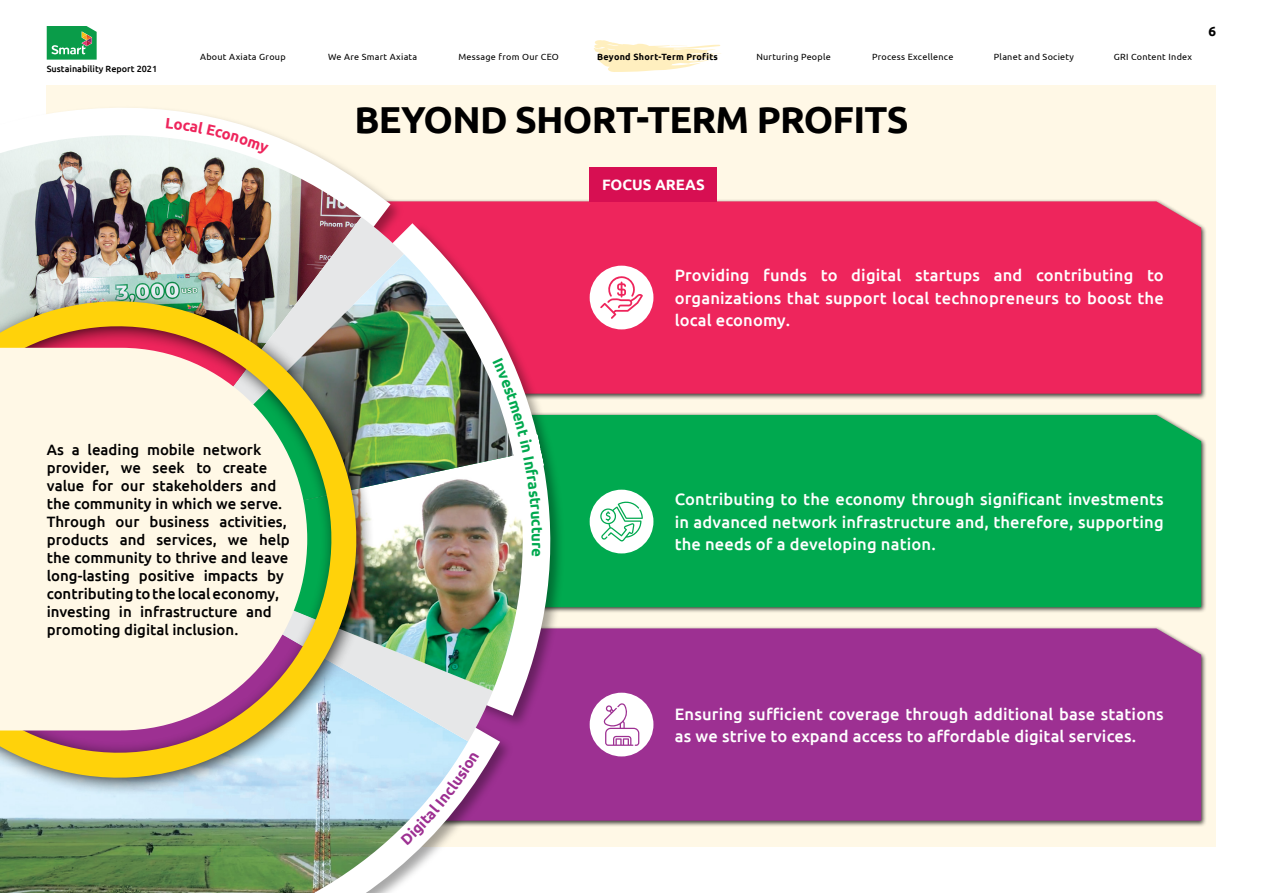
<style>
.page{position:relative;width:1263px;height:893px;background:#fff}
.page>*{position:absolute;margin:0;border:0;box-sizing:border-box;transform-origin:0 0}
.t1{font:700 37.5px "Ubuntu";letter-spacing:-.02em;color:#000}
.t2{font:500 16.5px/22.5px "Ubuntu";letter-spacing:.01em;color:#fff;text-align:justify}
.t3{font:500 15px/18px "Ubuntu";color:#000}
.t4{font:700 15px "Ubuntu";color:#fff}
.t5{font:700 15px "Ubuntu";color:#00a94f}
.t6{font:700 13.5px "Ubuntu";color:#000}
.t7{font:9px "Ubuntu";letter-spacing:.03em;color:#000}
.t8{font:500 9px "Ubuntu";color:#000}
.t9{font:700 9px "Ubuntu";letter-spacing:.03em;color:#000}
</style>
<div class="page">
<svg style="left:594px;top:40px;width:127px;height:32px"></svg>
<svg style="left:47px;top:26px;width:50px;height:34px;background:#31a55e"></svg>
<div style="left:47px;top:85px;width:1169px;height:761px;background:#fff8e6"></div>
<div style="left:28px;top:625px;width:1179px;height:202px;background:#000;opacity:.75"></div>
<div style="left:565px;top:628px;width:636px;height:193px;background:#9d3092"></div>
<div style="left:28px;top:412px;width:1179px;height:201px;background:#000;opacity:.75"></div>
<div style="left:565px;top:415px;width:636px;height:192px;background:#00a94f"></div>
<div style="left:28px;top:198px;width:1179px;height:202px;background:#000;opacity:.75"></div>
<div style="left:565px;top:201px;width:636px;height:193px;background:#ee255c"></div>
<div style="left:0;top:105px;width:565px;height:788px;background:#000;opacity:.35"></div>
<svg style="left:0;top:85px;width:412px;height:185px"></svg>
<svg style="left:468px;top:740px;width:53px;height:153px"></svg>
<svg style="left:13px;top:202px;width:549px;height:538px;background:#b55b79"></svg>
<img style="left:0;top:135px;width:361px;height:82px">
<img style="left:0;top:741px;width:468px;height:152px">
<svg style="left:388px;top:691px;width:105px;height:50px;background:#d4dce9"></svg>
<img style="left:388px;top:522px;width:143px;height:169px">
<img style="left:404px;top:254px;width:109px;height:268px">
<img style="left:118px;top:217px;width:286px;height:322px">
<div style="left:590px;top:167px;width:127px;height:34px;background:#d70f52"></div>
<img style="left:0;top:270px;width:388px;height:539px">
<svg style="left:0;top:348px;width:307px;height:382px"></svg>
<div style="left:590px;top:266px;width:63px;height:63px;background:#fff;border-radius:50%"></div>
<svg style="left:600px;top:276px;width:43px;height:43px"></svg>
<div style="left:590px;top:490px;width:63px;height:63px;background:#fff;border-radius:50%"></div>
<svg style="left:600px;top:501px;width:43px;height:40px"></svg>
<div style="left:590px;top:693px;width:63px;height:63px;background:#fff;border-radius:50%"></div>
<svg style="left:603px;top:703px;width:36px;height:43px"></svg>
<svg style="left:166px;top:118px;width:103px;height:37px;background:#fafbf9"></svg>
<svg style="left:400px;top:752px;width:79px;height:93px;background:#d6d9e5"></svg>
<svg style="left:493px;top:358px;width:49px;height:183px;background:#ded1d2"></svg>
<svg style="left:532px;top:549px;width:8px;height:8px"></svg>
<p class="t8" style="left:47px;top:63px;width:112px">Sustainability Report 2021</p>
<p class="t7" style="left:200px;top:51px;width:87px">About Axiata Group</p>
<p class="t7" style="left:328px;top:51px;width:91px">We Are Smart Axiata</p>
<p class="t7" style="left:458px;top:51px;width:102px">Message from Our CEO</p>
<p class="t9" style="left:597px;top:51px;width:122px">Beyond Short-Term Profits</p>
<p class="t7" style="left:756px;top:51px;width:76px">Nurturing People</p>
<p class="t7" style="left:872px;top:51px;width:83px">Process Excellence</p>
<p class="t7" style="left:994px;top:51px;width:82px">Planet and Society</p>
<p class="t7" style="left:1114px;top:51px;width:80px">GRI Content Index</p>
<p class="t6" style="left:1208px;top:24px;width:9px">6</p>
<h1 class="t1" style="left:354px;top:97px;width:556px">BEYOND SHORT-TERM PROFITS</h1>
<p class="t4" style="left:602px;top:176px;width:104px">FOCUS AREAS</p>
<p class="t2" style="left:675px;top:264px;width:491px">Providing funds to digital startups and contributing to organizations that support local technopreneurs to boost the local economy.</p>
<p class="t3" style="left:47px;top:440px;width:244px">As a leading mobile network provider, we seek to create value for our stakeholders and the community in which we serve.<br>Through our business activities, products and services, we help the community to thrive and leave long-lasting positive impacts by contributing to the local economy, investing in infrastructure and promoting digital inclusion.</p>
<p class="t5" style="left:546px;top:542px;width:8px;rotate:90deg">r</p>
<p class="t2" style="left:675px;top:488px;width:490px">Contributing to the economy through significant investments in advanced network infrastructure and, therefore, supporting the needs of a developing nation.</p>
<p class="t2" style="left:675px;top:702px;width:490px">Ensuring sufficient coverage through additional base stations as we strive to expand access to affordable digital services.</p>
</div>
